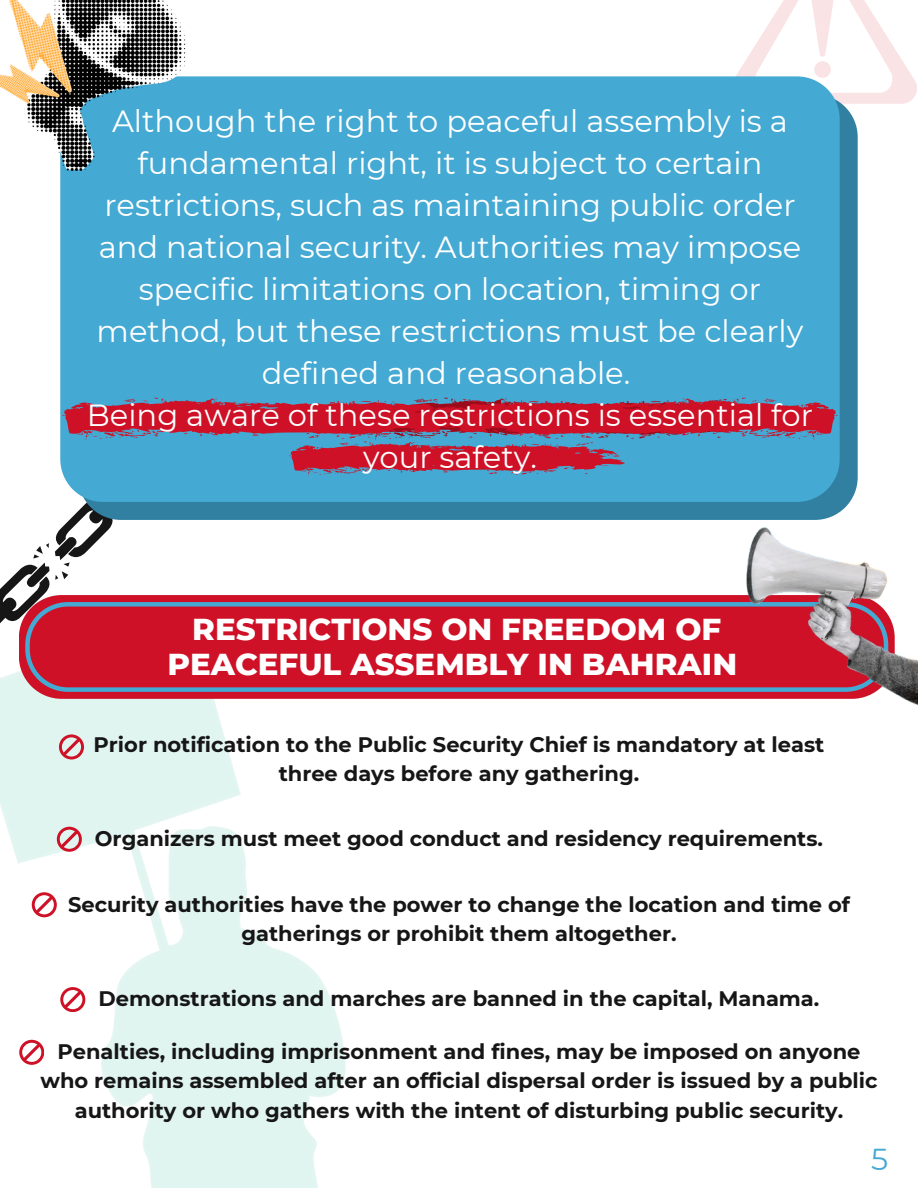
<style>
.page{position:relative;width:918px;height:1188px;background:#fff}
.page>*{position:absolute;margin:0;border:0;box-sizing:border-box;transform-origin:0 0}
.t1{font:800 30.9px/34.8px "Montserrat";color:#fff;text-align:center}
.t2{font:30.6px/42px "Montserrat";color:#fff;text-align:center}
.t3{font:30.15px "Montserrat";color:#44a9d3}
.t4{font:700 21px/29.2px "Montserrat";color:#161616;text-align:center}
</style>
<div class="page">
<svg style="left:736px;top:0;width:181px;height:104px"></svg>
<div style="left:814px;top:61px;width:17px;height:17px;background:#f9e3e5;border-radius:50%"></div>
<img style="left:0;top:671px;width:345px;height:516px">
<svg style="left:838px;top:94px;width:20px;height:419px;background:#428aa9"></svg>
<div style="left:60px;top:76px;width:780px;height:426px;background:#44a9d3"></div>
<svg style="left:0;top:397px;width:838px;height:227px"></svg>
<img style="left:0;top:0;width:188px;height:171px">
<svg style="left:19px;top:595px;width:723px;height:104px;background:#cd1e31"></svg>
<svg style="left:25px;top:602px;width:717px;height:90px;background:#bf2038"></svg>
<svg style="left:59px;top:734px;width:25px;height:25px"></svg>
<svg style="left:57px;top:827px;width:25px;height:24px"></svg>
<svg style="left:32px;top:892px;width:25px;height:25px"></svg>
<svg style="left:60px;top:987px;width:25px;height:25px"></svg>
<svg style="left:19px;top:1040px;width:25px;height:25px"></svg>
<img style="left:742px;top:527px;width:176px;height:178px">
<p class="t2" style="left:87px;top:100px;width:728px">Although the right to peaceful assembly is a fundamental right, it is subject to certain restrictions, such as maintaining public order and national security. Authorities may impose specific limitations on location, timing or method, but these restrictions must be clearly defined and reasonable.<br>Being aware of these restrictions is essential for your safety.</p>
<p class="t1" style="left:167px;top:612px;width:571px">RESTRICTIONS ON FREEDOM OF<br>PEACEFUL ASSEMBLY IN BAHRAIN</p>
<p class="t4" style="left:94px;top:730px;width:732px;line-height:28.8px">Prior notification to the Public Security Chief is mandatory at least three days before any gathering.</p>
<h2 class="t4" style="left:95px;top:824px;width:730px">Organizers must meet good conduct and residency requirements.</h2>
<p class="t4" style="left:68px;top:889px;width:783px">Security authorities have the power to change the location and time of gatherings or prohibit them altogether.</p>
<p class="t4" style="left:99px;top:984px;width:722px">Demonstrations and marches are banned in the capital, Manama.</p>
<p class="t4" style="left:40px;top:1037px;width:839px">Penalties, including imprisonment and fines, may be imposed on anyone who remains assembled after an official dispersal order is issued by a public authority or who gathers with the intent of disturbing public security.</p>
<h3 class="t3" style="left:871px;top:1140px;width:19px">5</h3>
</div>
